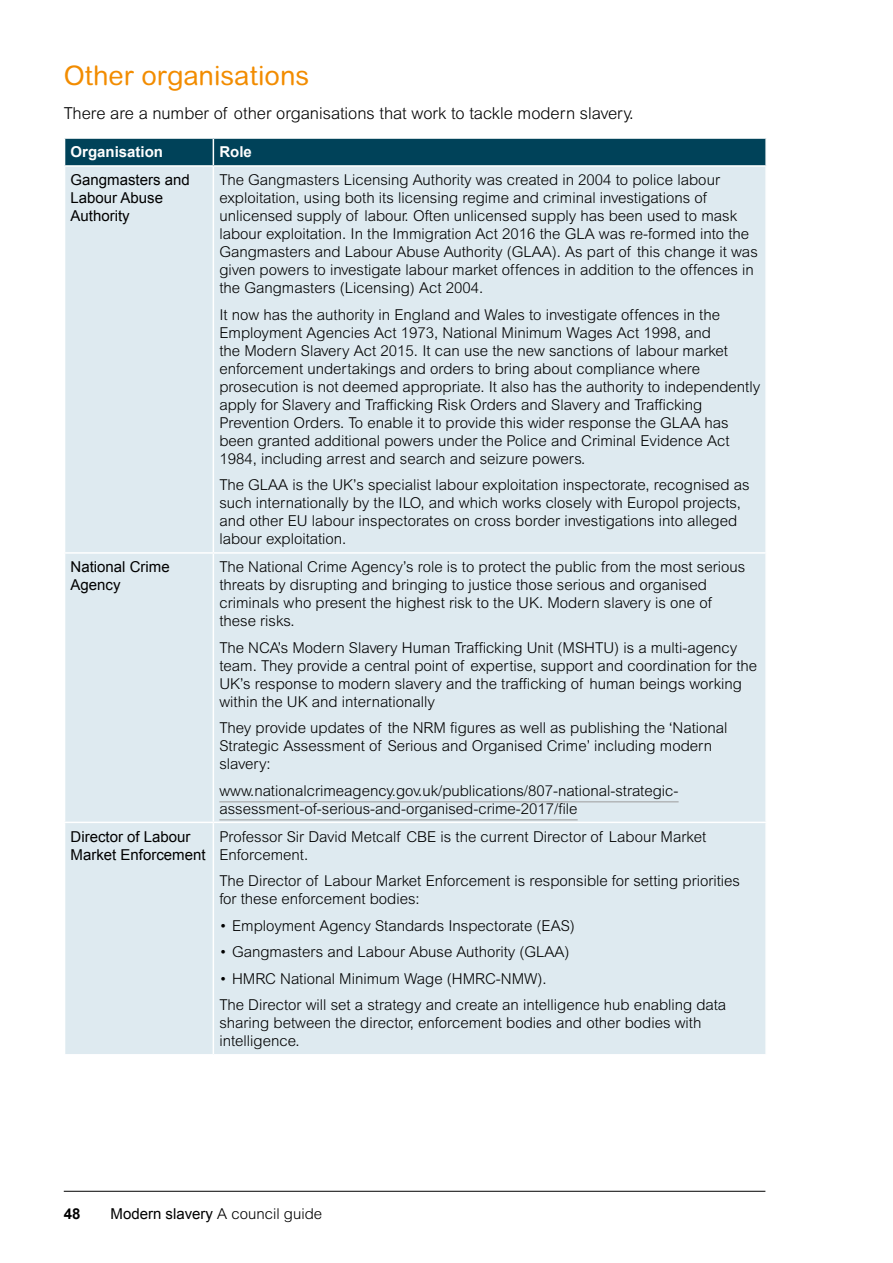
<style>
.page{position:relative;width:893px;height:1263px;background:#fff}
.page>*{position:absolute;margin:0;border:0;box-sizing:border-box;transform-origin:0 0}
.t1{font:27px "Arial Rounded MT";color:#f28c00}
.t2{font:300 16.5px "Arial MT Std";color:#000}
.t3{font:300 15px/18px "Arial MT Std";color:#000}
.t4{font:15px/18px "Arial";color:#000}
.t5{font:700 15px "Arial";color:#fff}
.t6{font:700 15px "Arial";color:#000}
.s1{font-family:"Arial MT Std";font-weight:300}
</style>
<div class="page">
<hr style="left:64px;top:1191px;width:701px;height:1px;background:#000">
<div style="left:65px;top:167px;width:700px;height:887px;background:#deeaf0"></div>
<div style="left:64px;top:138px;width:702px;height:27px;background:#004259"></div>
<hr style="left:765px;top:139px;width:2px;height:26px;background:#fff">
<hr style="left:213px;top:167px;width:1px;height:385px;background:#fff">
<hr style="left:213px;top:554px;width:1px;height:268px;background:#fff">
<hr style="left:213px;top:823px;width:1px;height:231px;background:#fff">
<hr style="left:64px;top:552px;width:149px;height:2px;background:#fff">
<hr style="left:213px;top:552px;width:554px;height:2px;background:#fff">
<hr style="left:64px;top:822px;width:149px;height:1px;background:#fff">
<hr style="left:213px;top:822px;width:554px;height:1px;background:#fff">
<hr style="left:219px;top:801px;width:460px;height:1px;background:#9d9d9c">
<hr style="left:219px;top:819px;width:359px;height:1px;background:#9d9d9c">
<hr style="left:892px;top:0;width:1px;height:1263px;background:#deeaf0">
<h1 class="t1" style="left:64px;top:59px;width:247px">Other organisations</h1>
<p class="t2" style="left:64px;top:103px;width:572px">There are a number of other organisations that work to tackle modern slavery.</p>
<p class="t5" style="left:71px;top:142px;width:94px">Organisation</p>
<p class="t5" style="left:219px;top:142px;width:34px">Role</p>
<p class="t4" style="left:71px;top:171px;width:121px">Gangmasters and<br>Labour Abuse<br>Authority</p>
<p class="t3" style="left:219px;top:171px;width:540px">The Gangmasters Licensing Authority was created in 2004 to police labour exploitation, using both its licensing regime and criminal investigations of unlicensed supply of labour. Often unlicensed supply has been used to mask labour exploitation. In the Immigration Act 2016 the GLA was re-formed into the Gangmasters and Labour Abuse Authority (GLAA). As part of this change it was given powers to investigate labour market offences in addition to the offences in the Gangmasters (Licensing) Act 2004.</p>
<p class="t3" style="left:219px;top:306px;width:542px">It now has the authority in England and Wales to investigate offences in the Employment Agencies Act 1973, National Minimum Wages Act 1998, and<br>the Modern Slavery Act 2015. It can use the new sanctions of labour market enforcement undertakings and orders to bring about compliance where prosecution is not deemed appropriate. It also has the authority to independently apply for Slavery and Trafficking Risk Orders and Slavery and Trafficking Prevention Orders. To enable it to provide this wider response the GLAA has been granted additional powers under the Police and Criminal Evidence Act 1984, including arrest and search and seizure powers.</p>
<p class="t3" style="left:219px;top:476px;width:532px">The GLAA is the UK’s specialist labour exploitation inspectorate, recognised as such internationally by the ILO, and which works closely with Europol projects, and other EU labour inspectorates on cross border investigations into alleged labour exploitation.</p>
<p class="t4" style="left:71px;top:558px;width:101px">National Crime<br>Agency</p>
<p class="t3" style="left:219px;top:558px;width:527px">The National Crime Agency’s role is to protect the public from the most serious threats by disrupting and bringing to justice those serious and organised criminals who present the highest risk to the UK. Modern slavery is one of these risks.</p>
<p class="t3" style="left:219px;top:638px;width:539px">The NCA’s Modern Slavery Human Trafficking Unit (MSHTU) is a multi-agency team. They provide a central point of expertise, support and coordination for the UK’s response to modern slavery and the trafficking of human beings working within the UK and internationally</p>
<p class="t3" style="left:219px;top:719px;width:510px">They provide updates of the NRM figures as well as publishing the ‘National<br>Strategic Assessment of Serious and Organised Crime’ including modern slavery:</p>
<p class="t3" style="left:219px;top:781px;width:461px">www.nationalcrimeagency.gov.uk/publications/807-national-strategic&shy;assessment-of-serious-and-organised-crime-2017/file</p>
<p class="t4" style="left:71px;top:828px;width:137px">Director of Labour<br>Market Enforcement</p>
<p class="t3" style="left:219px;top:827px;width:488px">Professor Sir David Metcalf CBE is the current Director of Labour Market<br>Enforcement.</p>
<p class="t3" style="left:219px;top:872px;width:522px">The Director of Labour Market Enforcement is responsible for setting priorities for these enforcement bodies:</p>
<p class="t3" style="left:219px;top:916px;width:357px">• Employment Agency Standards Inspectorate (EAS)</p>
<p class="t3" style="left:219px;top:943px;width:352px">• Gangmasters and Labour Abuse Authority (GLAA)</p>
<p class="t3" style="left:219px;top:965px;width:508px;line-height:26.5px">• HMRC National Minimum Wage (HMRC-NMW).<br>The Director will set a strategy and create an intelligence hub enabling data</p>
<p class="t3" style="left:219px;top:1014px;width:483px">sharing between the director, enforcement bodies and other bodies with intelligence.</p>
<p class="t6" style="left:64px;top:1203px;width:18px">48</p>
<p class="t4" style="left:111px;top:1204px;width:213px">Modern slavery <span class="s1">A council guide</span></p>
</div>
